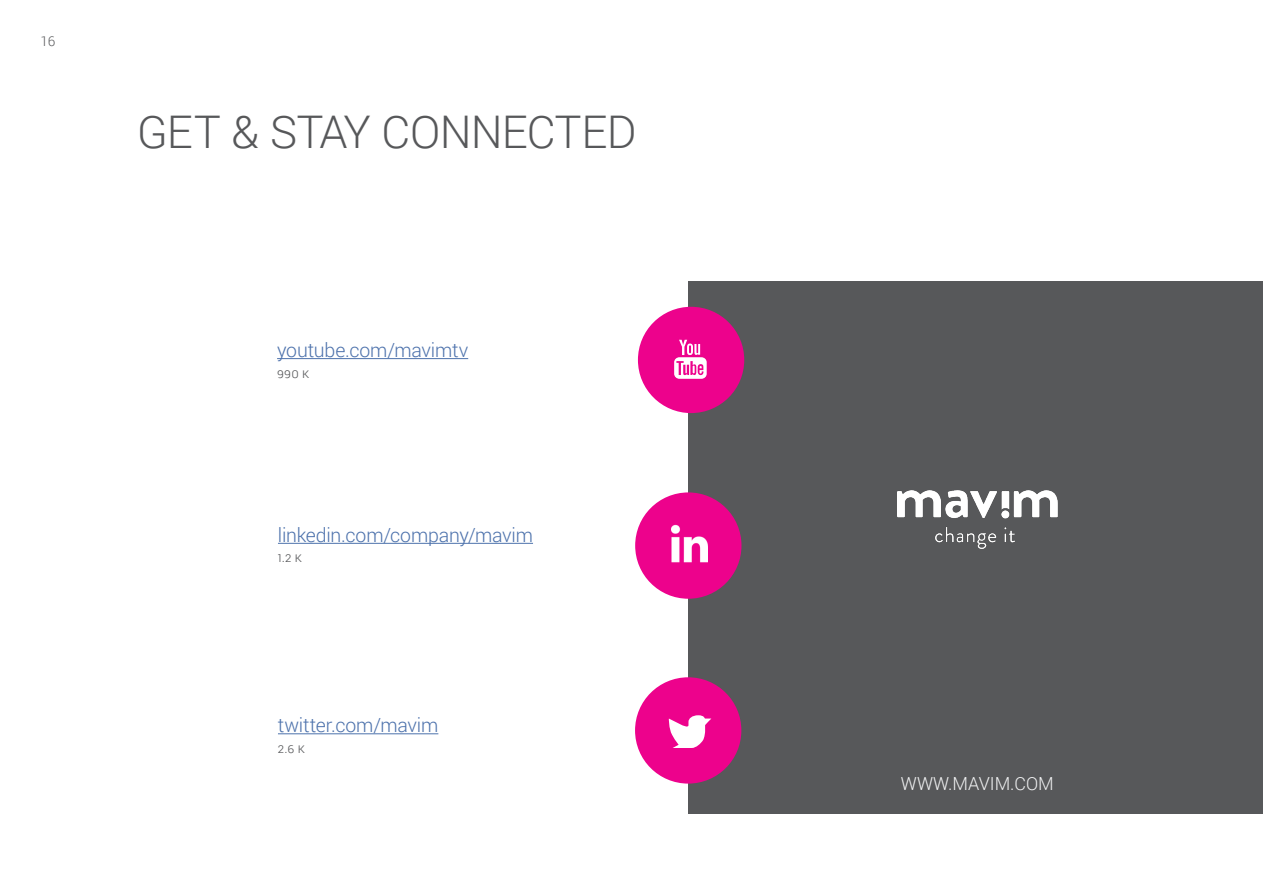
<style>
.page{position:relative;width:1263px;height:893px;background:#fff}
.page>*{position:absolute;margin:0;border:0;box-sizing:border-box;transform-origin:0 0}
.Title1_30pts_CENTER{font:300 45px "Roboto";letter-spacing:-.02em;color:#57585a}
.Social_Title{font:300 19.5px "Roboto";letter-spacing:-.01em;color:#4d72ac}
.t1{font:300 18px "Roboto";color:#f2f3f4}
.Social_Followers{font:300 13.5px "Roboto";color:#57585a}
.Social_Title-2{font:300 13.5px "Roboto";color:#57585a}
</style>
<div class="page">
<div style="left:688px;top:281px;width:575px;height:532px;background:#57585a"></div>
<div style="left:638px;top:307px;width:106px;height:106px;background:#ed028c;border-radius:50%"></div>
<div style="left:635px;top:492px;width:106px;height:107px;background:#ed028c;border-radius:50%"></div>
<div style="left:635px;top:677px;width:106px;height:107px;background:#ed028c;border-radius:50%"></div>
<hr style="left:277px;top:358px;width:191px;height:1px;background:#4d72ac">
<hr style="left:278px;top:543px;width:255px;height:1px;background:#4d72ac">
<hr style="left:278px;top:733px;width:160px;height:1px;background:#4d72ac">
<svg style="left:674px;top:340px;width:33px;height:39px"></svg>
<svg style="left:669px;top:715px;width:42px;height:33px"></svg>
<img style="left:672px;top:525px;width:36px;height:38px">
<img style="left:898px;top:490px;width:159px;height:58px">
<p class="Social_Title-2" style="left:40px;top:32px;width:16px">16</p>
<p class="Title1_30pts_CENTER" style="left:137px;top:101px;width:501px">GET &amp; STAY CONNECTED</p>
<p class="Social_Title" style="left:277px;top:337px;width:193px">youtube.com/mavimtv</p>
<p class="Social_Followers" style="left:277px;top:363px;width:34px">990 K</p>
<p class="Social_Title" style="left:278px;top:521px;width:257px">linkedin.com/company/mavim</p>
<p class="Social_Followers" style="left:278px;top:548px;width:26px">1.2 K</p>
<p class="Social_Title" style="left:278px;top:712px;width:162px">twitter.com/mavim</p>
<p class="Social_Title-2" style="left:278px;top:739px;width:29px">2.6 K</p>
<p class="t1" style="left:901px;top:771px;width:154px">WWW.MAVIM.COM</p>
</div>
